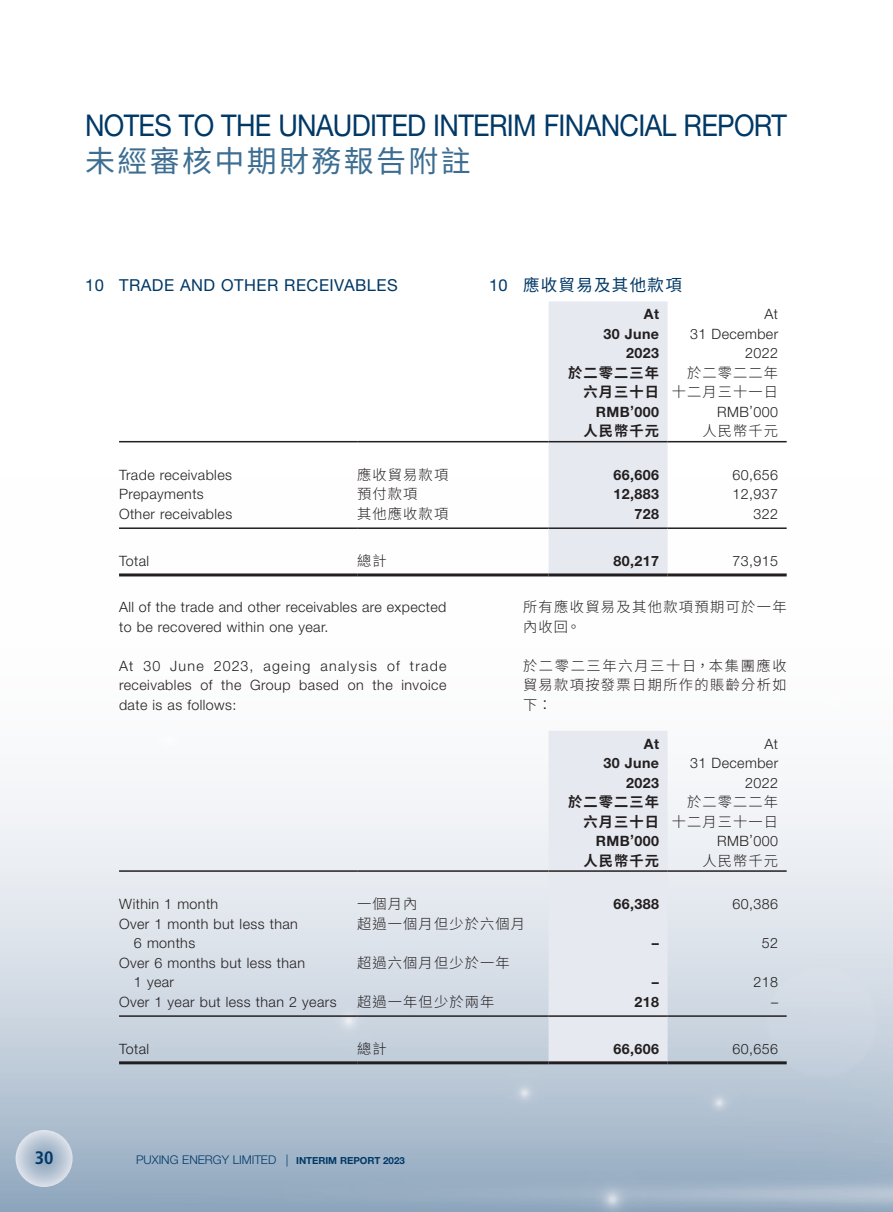
<style>
.page{position:relative;width:893px;height:1212px;background:#fff}
.page>*{position:absolute;margin:0;border:0;box-sizing:border-box;transform-origin:0 0}
.t1{font:30px "Helvetica Neue LT Std";letter-spacing:-.025em;color:#003866;scale:.9 1}
.t2{font:30px "Source Han Sans TC";letter-spacing:.08em;color:#3d6e92}
.t3{font:700 condensed 18px "Frutiger LT Std";color:#003866}
.Heading_1{font:16.5px "Helvetica Neue LT Std";letter-spacing:.03em;color:#003866}
.C_Heading_1{font:16.5px "Source Han Sans TC";letter-spacing:.08em;color:#003866}
.Body_Text{font:300 14.25px/19.5px "Helvetica Neue LT Std";letter-spacing:.03em;color:#231f20}
.Body_Text-2{font:300 14.25px "Source Han Sans TC";letter-spacing:.08em;color:#231f20}
.Body_Text-3{font:700 14.25px "Helvetica Neue LT Std";letter-spacing:.03em;color:#231f20}
.C_Body_Text{font:300 14.25px/19.5px "Source Han Sans TC";letter-spacing:.095em;color:#231f20}
.Body_Text-4{font:700 14.25px "Source Han Sans TC";letter-spacing:.08em;color:#231f20}
.t4{font:300 12px "Helvetica Neue LT Std";color:#003866}
.s1{font-family:"Helvetica Neue LT Std"}
.s2{font-weight:700;font-size:9.75px}
</style>
<div class="page">
<svg style="left:16px;top:1130px;width:57px;height:57px;background:#bdc9d7"></svg>
<div style="left:549px;top:301px;width:119px;height:272px;background:#e6e9ef"></div>
<hr style="left:119px;top:441px;width:238px;height:1px;background:#231f20">
<hr style="left:357px;top:441px;width:192px;height:1px;background:#231f20">
<hr style="left:549px;top:441px;width:119px;height:1px;background:#231f20">
<hr style="left:668px;top:441px;width:119px;height:1px;background:#231f20">
<hr style="left:119px;top:527px;width:238px;height:2px;background:#231f20">
<hr style="left:357px;top:527px;width:192px;height:2px;background:#231f20">
<hr style="left:549px;top:527px;width:119px;height:2px;background:#231f20">
<hr style="left:668px;top:527px;width:119px;height:2px;background:#231f20">
<hr style="left:119px;top:573px;width:238px;height:3px;background:#231f20">
<hr style="left:357px;top:573px;width:192px;height:3px;background:#231f20">
<hr style="left:549px;top:573px;width:119px;height:3px;background:#231f20">
<hr style="left:668px;top:573px;width:119px;height:3px;background:#231f20">
<div style="left:549px;top:731px;width:119px;height:330px;background:#e6e9ef"></div>
<hr style="left:119px;top:870px;width:238px;height:2px;background:#231f20">
<hr style="left:357px;top:870px;width:192px;height:2px;background:#231f20">
<hr style="left:549px;top:870px;width:119px;height:2px;background:#231f20">
<hr style="left:668px;top:870px;width:119px;height:2px;background:#231f20">
<hr style="left:119px;top:1015px;width:238px;height:2px;background:#231f20">
<hr style="left:357px;top:1015px;width:192px;height:2px;background:#231f20">
<hr style="left:549px;top:1015px;width:119px;height:2px;background:#231f20">
<hr style="left:668px;top:1015px;width:119px;height:2px;background:#231f20">
<hr style="left:119px;top:1061px;width:238px;height:3px;background:#231f20">
<hr style="left:357px;top:1061px;width:192px;height:3px;background:#231f20">
<hr style="left:549px;top:1061px;width:119px;height:3px;background:#231f20">
<hr style="left:668px;top:1061px;width:119px;height:3px;background:#231f20">
<h1 class="t1" style="left:85px;top:107px;width:781px">NOTES TO THE UNAUDITED INTERIM FINANCIAL REPORT</h1>
<h1 class="t2" style="left:85px;top:144px;width:387px">未經審核中期財務報告附註</h1>
<p class="Heading_1" style="left:85px;top:275px;width:314px">10 TRADE AND OTHER RECEIVABLES</p>
<p class="C_Heading_1" style="left:489px;top:276px;width:194px"><span class="s1">10</span> 應收貿易及其他款項</p>
<p class="Body_Text-3" style="left:644px;top:305px;width:17px">At</p>
<p class="Body_Text-3" style="left:603px;top:325px;width:57px">30 June</p>
<p class="Body_Text-3" style="left:626px;top:344px;width:34px">2023</p>
<p class="Body_Text" style="left:765px;top:304px;width:15px">At</p>
<p class="Body_Text" style="left:690px;top:324px;width:90px">31 December</p>
<p class="Body_Text" style="left:745px;top:343px;width:34px">2022</p>
<p class="Body_Text-4" style="left:568px;top:364px;width:93px">於二零二三年</p>
<p class="Body_Text-4" style="left:583px;top:384px;width:77px">六月三十日</p>
<p class="Body_Text-2" style="left:687px;top:364px;width:93px">於二零二二年</p>
<p class="Body_Text-2" style="left:672px;top:384px;width:108px">十二月三十一日</p>
<p class="Body_Text-3" style="left:596px;top:403px;width:65px">RMB’000</p>
<p class="Body_Text" style="left:717px;top:402px;width:62px">RMB’000</p>
<p class="Body_Text-4" style="left:583px;top:423px;width:77px">人民幣千元</p>
<p class="Body_Text-2" style="left:702px;top:423px;width:77px">人民幣千元</p>
<p class="Body_Text" style="left:119px;top:465px;width:114px">Trade receivables</p>
<p class="Body_Text-2" style="left:357px;top:466px;width:93px">應收貿易款項</p>
<p class="Body_Text-3" style="left:613px;top:466px;width:47px">66,606</p>
<p class="Body_Text" style="left:733px;top:465px;width:47px">60,656</p>
<p class="Body_Text" style="left:119px;top:484px;width:86px">Prepayments</p>
<p class="Body_Text-2" style="left:357px;top:486px;width:62px">預付款項</p>
<p class="Body_Text-3" style="left:613px;top:485px;width:47px">12,883</p>
<p class="Body_Text" style="left:733px;top:484px;width:47px">12,937</p>
<p class="Body_Text" style="left:119px;top:504px;width:115px">Other receivables</p>
<p class="Body_Text-2" style="left:357px;top:505px;width:93px">其他應收款項</p>
<p class="Body_Text-3" style="left:634px;top:505px;width:26px">728</p>
<p class="Body_Text" style="left:754px;top:504px;width:26px">322</p>
<p class="Body_Text" style="left:119px;top:551px;width:32px">Total</p>
<p class="Body_Text-2" style="left:357px;top:553px;width:31px">總計</p>
<p class="Body_Text-3" style="left:613px;top:552px;width:47px">80,217</p>
<p class="Body_Text" style="left:733px;top:551px;width:47px">73,915</p>
<p class="Body_Text" style="left:119px;top:597px;width:329px">All of the trade and other receivables are expected to be recovered within one year.</p>
<p class="Body_Text" style="left:119px;top:655px;width:329px;text-align:justify">At 30 June 2023, ageing analysis of trade receivables of the Group based on the invoice date is as follows:</p>
<p class="Body_Text-3" style="left:644px;top:735px;width:17px">At</p>
<p class="Body_Text-3" style="left:603px;top:754px;width:57px">30 June</p>
<p class="Body_Text-3" style="left:626px;top:774px;width:34px">2023</p>
<p class="C_Body_Text" style="left:523px;top:597px;width:265px">所有應收貿易及其他款項預期可於一年內收回。</p>
<p class="C_Body_Text" style="left:523px;top:656px;width:265px;text-align:justify">於二零二三年六月三十日，本集團應收貿易款項按發票日期所作的賬齡分析如下：</p>
<p class="Body_Text" style="left:765px;top:733px;width:15px">At</p>
<p class="Body_Text" style="left:690px;top:753px;width:90px">31 December</p>
<p class="Body_Text" style="left:745px;top:772px;width:34px">2022</p>
<p class="Body_Text-4" style="left:568px;top:794px;width:93px">於二零二三年</p>
<p class="Body_Text-4" style="left:583px;top:813px;width:77px">六月三十日</p>
<p class="Body_Text-2" style="left:687px;top:794px;width:93px">於二零二二年</p>
<p class="Body_Text-2" style="left:672px;top:813px;width:108px">十二月三十一日</p>
<p class="Body_Text-3" style="left:596px;top:832px;width:65px">RMB’000</p>
<p class="Body_Text" style="left:717px;top:831px;width:62px">RMB’000</p>
<p class="Body_Text-4" style="left:583px;top:852px;width:77px">人民幣千元</p>
<p class="Body_Text-2" style="left:702px;top:852px;width:77px">人民幣千元</p>
<p class="Body_Text" style="left:119px;top:894px;width:101px">Within 1 month</p>
<p class="Body_Text-2" style="left:357px;top:896px;width:62px">一個月內</p>
<p class="Body_Text-3" style="left:613px;top:895px;width:47px">66,388</p>
<p class="Body_Text" style="left:733px;top:894px;width:47px">60,386</p>
<p class="Body_Text" style="left:134px;top:913px;width:165px;text-indent:-15px">Over 1 month but less than<br>6 months</p>
<p class="Body_Text-2" style="left:357px;top:915px;width:169px">超過一個月但少於六個月</p>
<p class="Body_Text-3" style="left:652px;top:934px;width:9px">–</p>
<p class="Body_Text" style="left:762px;top:933px;width:18px">52</p>
<p class="Body_Text" style="left:134px;top:952px;width:173px;text-indent:-15px">Over 6 months but less than<br>1 year</p>
<p class="Body_Text-2" style="left:357px;top:954px;width:154px">超過六個月但少於一年</p>
<p class="Body_Text-3" style="left:652px;top:973px;width:9px">–</p>
<p class="Body_Text" style="left:754px;top:972px;width:26px">218</p>
<p class="Body_Text" style="left:119px;top:991px;width:219px">Over 1 year but less than 2 years</p>
<p class="Body_Text-2" style="left:357px;top:993px;width:139px">超過一年但少於兩年</p>
<p class="Body_Text-3" style="left:634px;top:993px;width:26px">218</p>
<p class="Body_Text" style="left:771px;top:991px;width:9px">–</p>
<p class="Body_Text" style="left:119px;top:1039px;width:32px">Total</p>
<p class="Body_Text-2" style="left:357px;top:1041px;width:31px">總計</p>
<p class="Body_Text-3" style="left:613px;top:1040px;width:47px">66,606</p>
<p class="Body_Text" style="left:733px;top:1039px;width:47px">60,656</p>
<p class="t3" style="left:35px;top:1147px;width:20px">30</p>
<p class="t4" style="left:136px;top:1153px;width:270px">PUXING ENERGY LIMITED | <span class="s2">INTERIM REPORT 2023</span></p>
</div>
